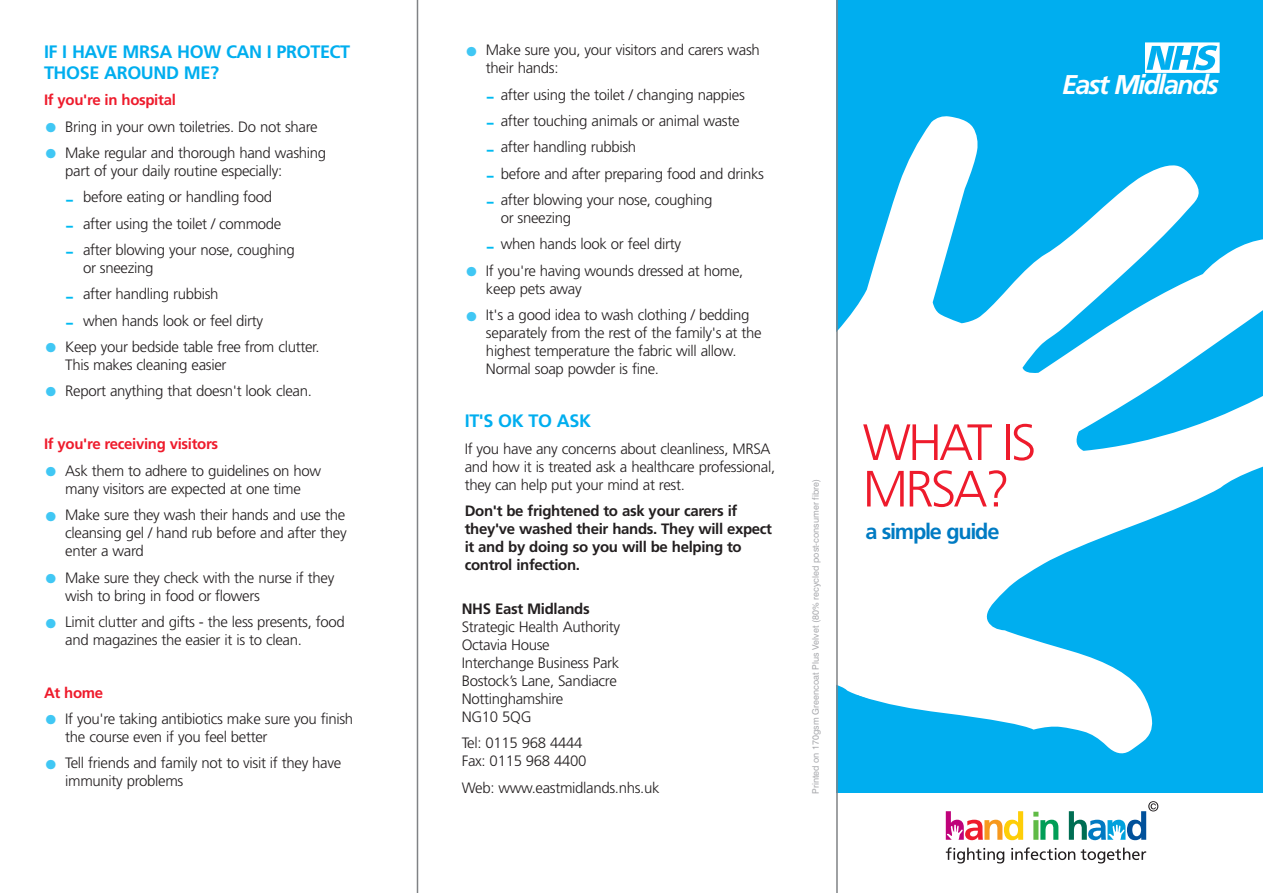
<style>
.page{position:relative;width:1263px;height:893px;background:#fff}
.page>*{position:absolute;margin:0;border:0;box-sizing:border-box;transform-origin:0 0}
.t1{font:300 51px/46.5px "Frutiger";letter-spacing:-.055em;color:#ee1b2c}
.t2{font:italic 700 27.15px "Frutiger";letter-spacing:-.065em;color:#fff}
.t3{font:700 21.75px "Frutiger";letter-spacing:-.055em;color:#007bc3}
.t4{font:700 18px/21px "Frutiger";letter-spacing:-.02em;color:#00aeef}
.t5{font:300 15px/18px "Frutiger";letter-spacing:-.02em;color:#231f20}
.t6{font:700 15px/18px "Frutiger";letter-spacing:-.02em;color:#231f20}
.t7{font:700 15px "Frutiger";letter-spacing:-.02em;color:#ee1b2c}
.t8{font:9px "Swiss 721 BT";color:#a8a9ad}
.s1{font-size:27px;color:#40c7f4}
.s2{font-size:27px;color:#00baf1}
</style>
<div class="page">
<svg style="left:838px;top:0;width:425px;height:793px;fill:#00aeef"></svg>
<svg style="left:946px;top:847px;width:58px;height:16px"></svg>
<svg style="left:1011px;top:847px;width:64px;height:13px"></svg>
<svg style="left:1081px;top:848px;width:65px;height:15px"></svg>
<svg style="left:1033px;top:812px;width:25px;height:28px"></svg>
<svg style="left:946px;top:811px;width:77px;height:29px"></svg>
<svg style="left:1069px;top:801px;width:89px;height:39px"></svg>
<div style="left:864px;top:521px;width:142px;height:44px;background:#fff"></div>
<svg style="left:1145px;top:43px;width:74px;height:29px"></svg>
<hr style="left:417px;top:0;width:1px;height:893px;background:#808285">
<hr style="left:836px;top:0;width:2px;height:893px;background:#808285">
<p class="t4" style="left:44px;top:42px;width:308px">IF I HAVE MRSA HOW CAN I PROTECT<br>THOSE AROUND ME?</p>
<p class="t7" style="left:44px;top:94px;width:133px">If you're in hospital</p>
<p class="t5" style="left:44px;top:118px;width:275px"><span class="s1">•</span> Bring in your own toiletries. Do not share</p>
<p class="t5" style="left:65px;top:145px;width:262px;text-indent:-21px"><span class="s1">•</span> Make regular and thorough hand washing part of your daily routine especially:</p>
<p class="t5" style="left:65px;top:189px;width:208px"><span class="s2">-</span> before eating or handling food</p>
<p class="t5" style="left:65px;top:216px;width:218px"><span class="s2">-</span> after using the toilet / commode</p>
<p class="t5" style="left:83px;top:242px;width:213px;text-indent:-18px"><span class="s2">-</span> after blowing your nose, coughing or sneezing</p>
<p class="t5" style="left:65px;top:286px;width:155px"><span class="s2">-</span> after handling rubbish</p>
<p class="t5" style="left:65px;top:313px;width:200px"><span class="s2">-</span> when hands look or feel dirty</p>
<p class="t5" style="left:65px;top:339px;width:256px;text-indent:-21px"><span class="s1">•</span> Keep your bedside table free from clutter.<br>This makes cleaning easier</p>
<p class="t5" style="left:44px;top:383px;width:269px"><span class="s1">•</span> Report anything that doesn't look clean.</p>
<p class="t7" style="left:44px;top:438px;width:176px">If you're receiving visitors</p>
<p class="t5" style="left:44px;top:463px;width:279px;text-align:center"><span class="s1">•</span> Ask them to adhere to guidelines on how many visitors are expected at one time</p>
<p class="t5" style="left:65px;top:507px;width:283px;text-align:justify;text-indent:-21px"><span class="s1">•</span> Make sure they wash their hands and use the cleansing gel / hand rub before and after they enter a ward</p>
<p class="t5" style="left:65px;top:570px;width:271px;text-indent:-21px"><span class="s1">•</span> Make sure they check with the nurse if they wish to bring in food or flowers</p>
<p class="t5" style="left:65px;top:614px;width:281px;text-indent:-21px"><span class="s1">•</span> Limit clutter and gifts - the less presents, food and magazines the easier it is to clean.</p>
<p class="t7" style="left:44px;top:687px;width:61px">At home</p>
<p class="t5" style="left:65px;top:711px;width:290px;text-indent:-21px"><span class="s1">•</span> If you're taking antibiotics make sure you finish the course even if you feel better</p>
<p class="t5" style="left:65px;top:755px;width:278px;text-indent:-21px"><span class="s1">•</span> Tell friends and family not to visit if they have immunity problems</p>
<p class="t5" style="left:486px;top:42px;width:275px;text-indent:-21px"><span class="s1">•</span> Make sure you, your visitors and carers wash their hands:</p>
<p class="t5" style="left:486px;top:87px;width:260px"><span class="s2">-</span> after using the toilet / changing nappies</p>
<p class="t5" style="left:486px;top:113px;width:255px"><span class="s2">-</span> after touching animals or animal waste</p>
<p class="t5" style="left:486px;top:139px;width:152px"><span class="s2">-</span> after handling rubbish</p>
<p class="t5" style="left:486px;top:166px;width:280px"><span class="s2">-</span> before and after preparing food and drinks</p>
<p class="t5" style="left:501px;top:192px;width:213px;text-indent:-15px"><span class="s2">-</span> after blowing your nose, coughing or sneezing</p>
<p class="t5" style="left:486px;top:236px;width:196px"><span class="s2">-</span> when hands look or feel dirty</p>
<p class="t5" style="left:486px;top:263px;width:259px;text-indent:-21px"><span class="s1">•</span> If you're having wounds dressed at home, keep pets away</p>
<p class="t5" style="left:486px;top:307px;width:277px;text-indent:-21px"><span class="s1">•</span> It's a good idea to wash clothing / bedding separately from the rest of the family's at the highest temperature the fabric will allow.<br>Normal soap powder is fine.</p>
<p class="t4" style="left:465px;top:412px;width:128px">IT'S OK TO ASK</p>
<p class="t5" style="left:465px;top:441px;width:312px">If you have any concerns about cleanliness, MRSA and how it is treated ask a healthcare professional, they can help put your mind at rest.</p>
<p class="t6" style="left:465px;top:503px;width:309px">Don't be frightened to ask your carers if they've washed their hands. They will expect it and by doing so you will be helping to control infection.</p>
<p class="t6" style="left:462px;top:600px;width:129px">NHS East Midlands</p>
<p class="t5" style="left:462px;top:618px;width:160px">Strategic Health Authority<br>Octavia House<br>Interchange Business Park<br>Bostock’s Lane, Sandiacre<br>Nottinghamshire<br>NG10 5QG</p>
<p class="t5" style="left:462px;top:735px;width:126px">Tel: 0115 968 4444<br>Fax: 0115 968 4400</p>
<p class="t5" style="left:462px;top:779px;width:199px">Web: www.eastmidlands.nhs.uk</p>
<p class="t8" style="left:812px;top:794px;width:317px;rotate:-90deg">Printed on 170gsm Greencoat Plus Velvet (80% recycled post-consumer fibre)</p>
<h2 class="t2" style="left:1062px;top:74px;width:158px">East Midlands</h2>
<h1 class="t1" style="left:863px;top:423px;width:175px">WHAT IS<br>MRSA?</h1>
<h3 class="t3" style="left:865px;top:522px;width:136px">a simple guide</h3>
</div>
